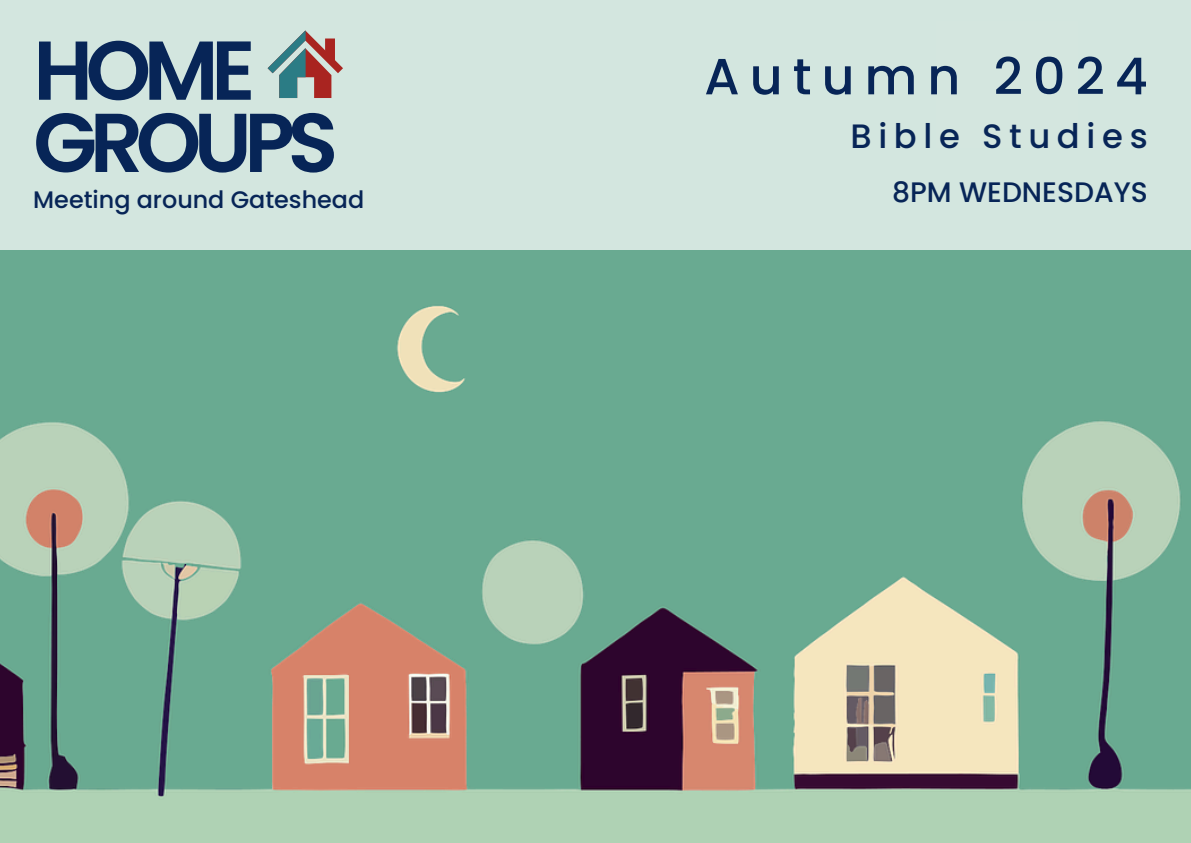
<style>
.page{position:relative;width:1191px;height:843px;background:#fff}
.page>*{position:absolute;margin:0;border:0;box-sizing:border-box;transform-origin:0 0}
.t1{font:600 83.3px/72.2px "Poppins";letter-spacing:-.09em;color:#072557}
.t2{font:500 50.8px "Poppins";letter-spacing:.195em;color:#072557}
.t3{font:500 33.8px "Poppins";letter-spacing:.195em;color:#072557}
.t4{font:500 28.2px "Poppins";color:#072557}
.t5{font:500 23.9px "Poppins";color:#072557}
</style>
<div class="page">
<img style="left:0;top:249px;width:1190px;height:593px">
<div style="left:0;top:0;width:1190px;height:249px;background:#d3e6df"></div>
<svg style="left:267px;top:30px;width:76px;height:68px"></svg>
<h1 class="t1" style="left:33px;top:34px;width:306px">HOME<br>GROUPS</h1>
<h3 class="t2" style="left:704px;top:41px;width:445px">Autumn 2024</h3>
<p class="t3" style="left:850px;top:112px;width:299px">Bible Studies</p>
<p class="t5" style="left:33px;top:183px;width:332px">Meeting around Gateshead</p>
<h2 class="t4" style="left:892px;top:172px;width:257px">8PM WEDNESDAYS</h2>
</div>
